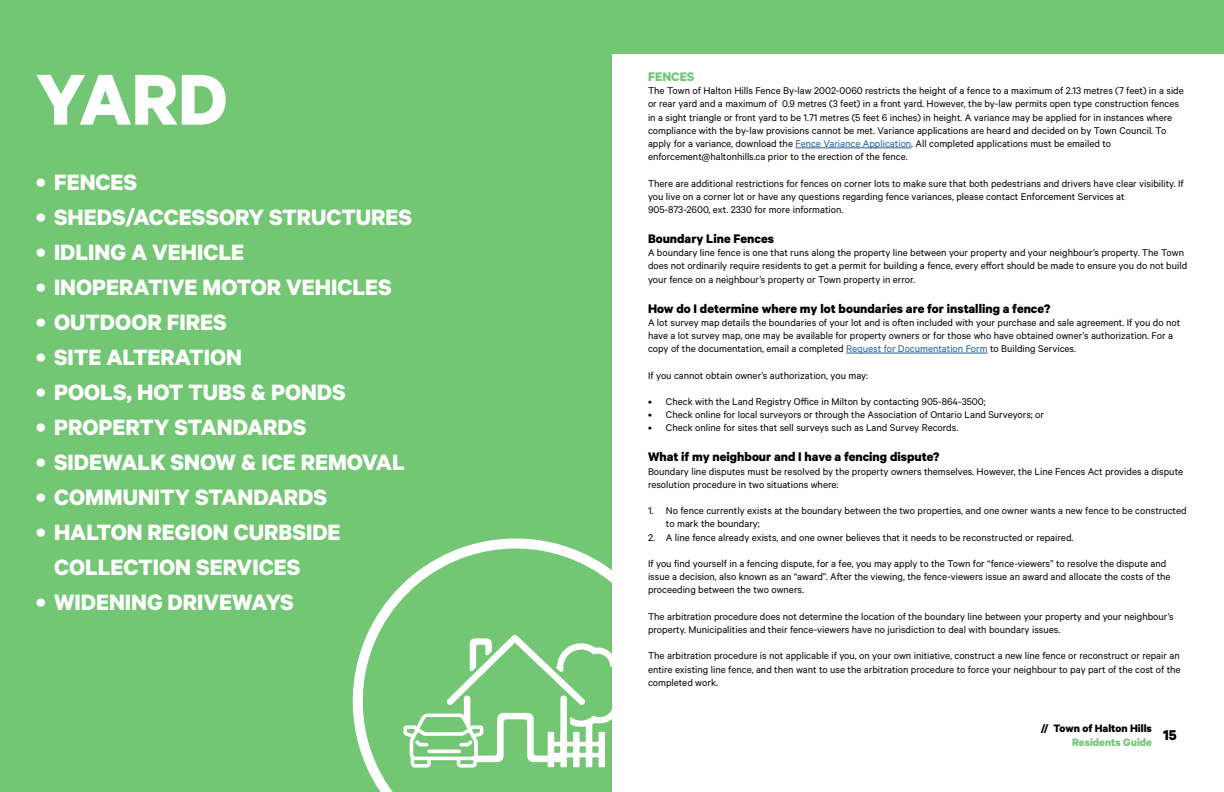
<style>
.page{position:relative;width:1224px;height:792px;background:#fff}
.page>*{position:absolute;margin:0;border:0;box-sizing:border-box;transform-origin:0 0}
.t1{font:700 81px "Calibre";color:#fff}
.t2{font:700 25px/35px "Calibre";color:#fff}
.t3{font:700 16px "Calibre";color:#000}
.t4{font:700 14px "Calibre";color:#000}
.t5{font:700 14px "Calibre";color:#73c774}
.t6{font:700 12px "Calibre";color:#000}
.t7{font:700 12px "Calibre";color:#73c774}
.t8{font:11px/13.2px "Calibre";color:#000}
.s1{color:#215e9e}
</style>
<div class="page">
<div style="left:612px;top:0;width:612px;height:54px;background:#73c774"></div>
<div style="left:0;top:0;width:612px;height:792px;background:#73c774"></div>
<svg style="left:353px;top:539px;width:259px;height:253px"></svg>
<svg style="left:403px;top:635px;width:209px;height:133px"></svg>
<hr style="left:795px;top:148px;width:116px;height:1px;background:#215e9e">
<hr style="left:846px;top:353px;width:142px;height:1px;background:#215e9e">
<h1 class="t1" style="left:36px;top:50px;width:193px">YARD</h1>
<h2 class="t2" style="left:36px;top:164px;width:103px">• FENCES</h2>
<h2 class="t2" style="left:36px;top:199px;width:378px">• SHEDS/ACCESSORY STRUCTURES</h2>
<h2 class="t2" style="left:36px;top:234px;width:210px">• IDLING A VEHICLE</h2>
<h2 class="t2" style="left:36px;top:269px;width:357px">• INOPERATIVE MOTOR VEHICLES</h2>
<h2 class="t2" style="left:36px;top:304px;width:192px">• OUTDOOR FIRES</h2>
<h2 class="t2" style="left:36px;top:339px;width:208px">• SITE ALTERATION</h2>
<h2 class="t2" style="left:36px;top:374px;width:311px">• POOLS, HOT TUBS &amp; PONDS</h2>
<h2 class="t2" style="left:36px;top:409px;width:272px">• PROPERTY STANDARDS</h2>
<h2 class="t2" style="left:36px;top:444px;width:370px">• SIDEWALK SNOW &amp; ICE REMOVAL</h2>
<h2 class="t2" style="left:36px;top:479px;width:293px">• COMMUNITY STANDARDS</h2>
<h2 class="t2" style="left:54px;top:514px;width:288px;text-indent:-18px">• HALTON REGION CURBSIDE<br>COLLECTION SERVICES</h2>
<h2 class="t2" style="left:36px;top:584px;width:259px">• WIDENING DRIVEWAYS</h2>
<p class="t5" style="left:648px;top:68px;width:48px">FENCES</p>
<p class="t8" style="left:648px;top:84px;width:537px">The Town of Halton Hills Fence By-law 2002-0060 restricts the height of a fence to a maximum of 2.13 metres (7 feet) in a side or rear yard and a maximum of 0.9 metres (3 feet) in a front yard. However, the by-law permits open type construction fences in a sight triangle or front yard to be 1.71 metres (5 feet 6 inches) in height. A variance may be applied for in instances where compliance with the by-law provisions cannot be met. Variance applications are heard and decided on by Town Council. To apply for a variance, download the <span class="s1">Fence Variance Application</span>. All completed applications must be emailed to enforcement@haltonhills.ca prior to the erection of the fence.</p>
<p class="t8" style="left:648px;top:176px;width:537px">There are additional restrictions for fences on corner lots to make sure that both pedestrians and drivers have clear visibility. If you live on a corner lot or have any questions regarding fence variances, please contact Enforcement Services at<br>905-873-2600, ext. 2330 for more information.</p>
<p class="t4" style="left:648px;top:230px;width:128px">Boundary Line Fences</p>
<p class="t8" style="left:648px;top:246px;width:541px">A boundary line fence is one that runs along the property line between your property and your neighbour’s property. The Town does not ordinarily require residents to get a permit for building a fence, every effort should be made to ensure you do not build your fence on a neighbour’s property or Town property in error.</p>
<p class="t4" style="left:648px;top:300px;width:404px">How do I determine where my lot boundaries are for installing a fence?</p>
<p class="t8" style="left:648px;top:315px;width:534px">A lot survey map details the boundaries of your lot and is often included with your purchase and sale agreement. If you do not have a lot survey map, one may be available for property owners or for those who have obtained owner’s authorization. For a copy of the documentation, email a completed <span class="s1">Request for Documentation Form</span> to Building Services.</p>
<p class="t8" style="left:648px;top:368px;width:222px">If you cannot obtain owner’s authorization, you may:</p>
<p class="t8" style="left:648px;top:395px;width:339px">• Check with the Land Registry Office in Milton by contacting 905-864-3500;</p>
<p class="t8" style="left:648px;top:408px;width:398px">• Check online for local surveyors or through the Association of Ontario Land Surveyors; or</p>
<p class="t8" style="left:648px;top:421px;width:312px">• Check online for sites that sell surveys such as Land Survey Records.</p>
<p class="t4" style="left:648px;top:449px;width:293px">What if my neighbour and I have a fencing dispute?</p>
<p class="t8" style="left:648px;top:464px;width:537px">Boundary line disputes must be resolved by the property owners themselves. However, the Line Fences Act provides a dispute resolution procedure in two situations where:</p>
<p class="t8" style="left:666px;top:504px;width:522px;text-indent:-18px">1. No fence currently exists at the boundary between the two properties, and one owner wants a new fence to be constructed to mark the boundary;</p>
<p class="t8" style="left:648px;top:530px;width:427px">2. A line fence already exists, and one owner believes that it needs to be reconstructed or repaired.</p>
<p class="t8" style="left:648px;top:557px;width:524px">If you find yourself in a fencing dispute, for a fee, you may apply to the Town for “fence-viewers” to resolve the dispute and issue a decision, also known as an “award”. After the viewing, the fence-viewers issue an award and allocate the costs of the proceeding between the two owners.</p>
<p class="t8" style="left:648px;top:609px;width:527px">The arbitration procedure does not determine the location of the boundary line between your property and your neighbour’s property. Municipalities and their fence-viewers have no jurisdiction to deal with boundary issues.</p>
<p class="t8" style="left:648px;top:649px;width:534px;text-align:justify">The arbitration procedure is not applicable if you, on your own initiative, construct a new line fence or reconstruct or repair an entire existing line fence, and then want to use the arbitration procedure to force your neighbour to pay part of the cost of the completed work.</p>
<p class="t6" style="left:1041px;top:721px;width:113px">// Town of Halton Hills</p>
<p class="t7" style="left:1072px;top:735px;width:81px">Residents Guide</p>
<h3 class="t3" style="left:1163px;top:726px;width:15px">15</h3>
</div>
